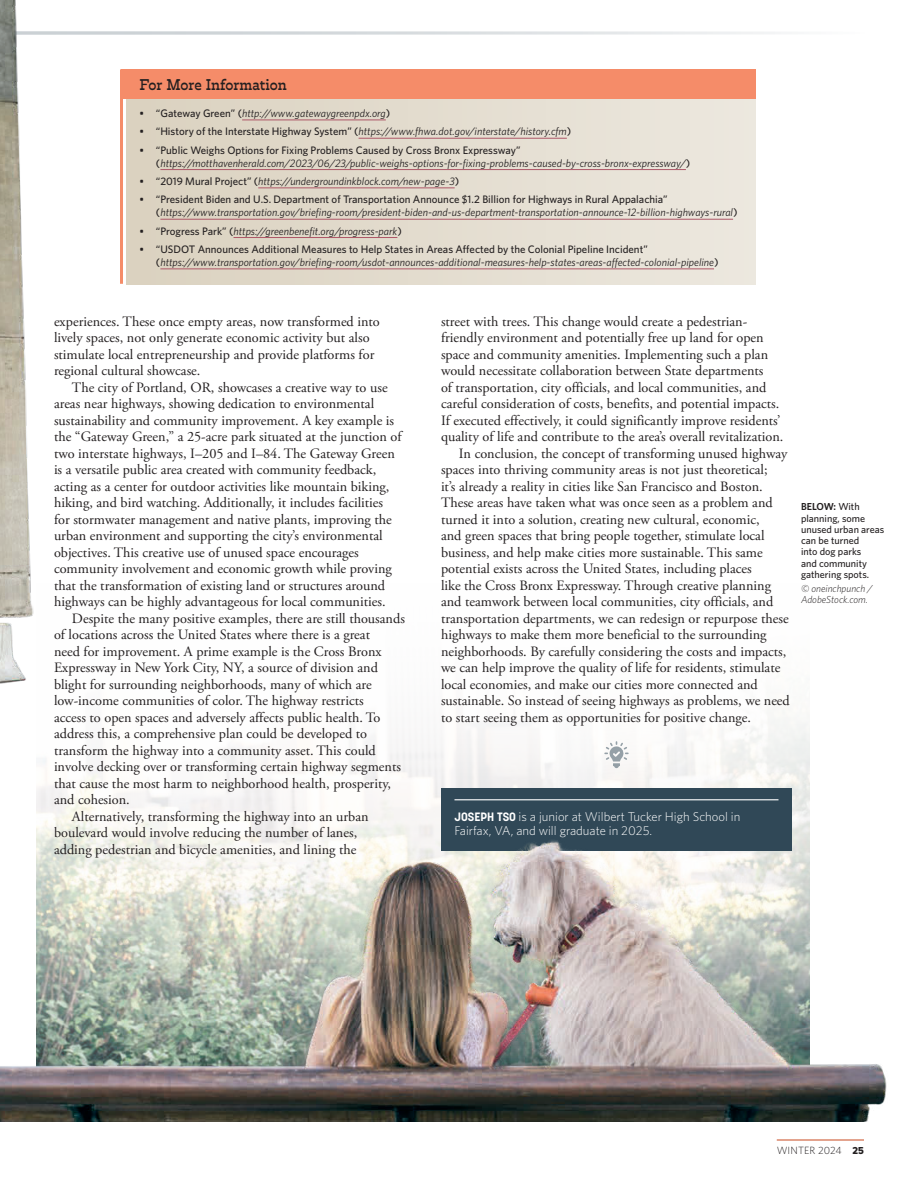
<style>
.page{position:relative;width:918px;height:1188px;background:#fff}
.page>*{position:absolute;margin:0;border:0;box-sizing:border-box;transform-origin:0 0}
.t1{font:500 15px "Trilby";color:#231f20}
.t2{font:14.25px/16.5px "Adobe Garamond Pro";color:#231f20}
.t3{font:300 12.75px/14.2px "Whitney";color:#fff}
.t4{font:italic 10.8px/13px "Whitney";color:#231f20}
.t5{font:300 10.5px "Whitney";letter-spacing:.01em;color:#231f20}
.t6{font:500 10.2px/11.2px "Whitney";color:#231f20}
.t7{font:italic 300 10.2px/11.2px "Whitney";color:#231f20}
.s1{font-weight:500;font-style:normal}
.s2{font-weight:600}
.s3{font-family:"Korolev";font-weight:700;font-size:12px}
.s4{font-family:"Proxima Nova Cond Extrabld";font-weight:400}
</style>
<div class="page">
<hr style="left:777px;top:1140px;width:87px;height:1px;background:#c8491e">
<div style="left:126px;top:69px;width:630px;height:216px;background:linear-gradient(to right,#dad0bf,#ece8df)"></div>
<div style="left:122px;top:69px;width:634px;height:30px;background:#f58c69"></div>
<hr style="left:120px;top:69px;width:3px;height:51px;background:#f58c69">
<hr style="left:120px;top:90px;width:3px;height:194px;background:#f58c69">
<hr style="left:242px;top:120px;width:144px;height:1px;background:#ad5767">
<hr style="left:359px;top:138px;width:208px;height:1px;background:#ad5767">
<hr style="left:160px;top:169px;width:526px;height:1px;background:#ad5767">
<hr style="left:258px;top:188px;width:197px;height:1px;background:#ad5767">
<hr style="left:160px;top:219px;width:573px;height:1px;background:#ad5767">
<hr style="left:234px;top:237px;width:163px;height:1px;background:#ad5767">
<hr style="left:160px;top:269px;width:554px;height:1px;background:#ad5767">
<img style="left:0;top:712px;width:887px;height:409px">
<img style="left:0;top:0;width:34px;height:750px">
<h3 class="t1" style="left:140px;top:75px;width:149px">For More Information</h3>
<p class="t4" style="left:140px;top:106px;width:252px"><span class="s1">• “Gateway Green” (</span>http://www.gatewaygreenpdx.org<span class="s1">)</span></p>
<p class="t4" style="left:140px;top:125px;width:433px"><span class="s1">• “History of the Interstate Highway System” (</span>https://www.fhwa.dot.gov/interstate/history.cfm<span class="s1">)</span></p>
<p class="t4" style="left:156px;top:143px;width:536px;text-indent:-16px"><span class="s1">• “Public Weighs Options for Fixing Problems Caused by Cross Bronx Expressway” (</span>https://motthavenherald.com/2023/06/23/public-weighs-options-for-fixing-problems-caused-by-cross-bronx-expressway/<span class="s1">)</span></p>
<p class="t4" style="left:140px;top:174px;width:321px"><span class="s1">• “2019 Mural Project” (</span>https://undergroundinkblock.com/new-page-3<span class="s1">)</span></p>
<p class="t4" style="left:156px;top:193px;width:583px;text-indent:-16px"><span class="s1">• “President Biden and U.S. Department of Transportation Announce $1.2 Billion for Highways in Rural Appalachia” (</span>https://www.transportation.gov/briefing-room/president-biden-and-us-department-transportation-announce-12-billion-highways-rural<span class="s1">)</span></p>
<p class="t4" style="left:140px;top:224px;width:264px"><span class="s1">• “Progress Park” (</span>https://greenbenefit.org/progress-park<span class="s1">)</span></p>
<p class="t4" style="left:156px;top:242px;width:564px;text-indent:-16px"><span class="s1">• “USDOT Announces Additional Measures to Help States in Areas Affected by the Colonial Pipeline Incident” (</span>https://www.transportation.gov/briefing-room/usdot-announces-additional-measures-help-states-areas-affected-colonial-pipeline<span class="s1">)</span></p>
<p class="t2" style="left:54px;top:313px;width:327px">experiences. These once empty areas, now transformed into lively spaces, not only generate economic activity but also stimulate local entrepreneurship and provide platforms for regional cultural showcase.</p>
<p class="t2" style="left:54px;top:379px;width:349px;text-indent:18px">The city of Portland, OR, showcases a creative way to use areas near highways, showing dedication to environmental sustainability and community improvement. A key example is the “Gateway Green,” a 25-acre park situated at the junction of two interstate highways, I–205 and I–84. The Gateway Green is a versatile public area created with community feedback, acting as a center for outdoor activities like mountain biking, hiking, and bird watching. Additionally, it includes facilities for stormwater management and native plants, improving the urban environment and supporting the city’s environmental objectives. This creative use of unused space encourages community involvement and economic growth while proving that the transformation of existing land or structures around highways can be highly advantageous for local communities.</p>
<p class="t2" style="left:54px;top:610px;width:352px;text-indent:18px">Despite the many positive examples, there are still thousands of locations across the United States where there is a great<br>need for improvement. A prime example is the Cross Bronx Expressway in New York City, NY, a source of division and blight for surrounding neighborhoods, many of which are low-income communities of color. The highway restricts<br>access to open spaces and adversely affects public health. To address this, a comprehensive plan could be developed to transform the highway into a community asset. This could involve decking over or transforming certain highway segments that cause the most harm to neighborhood health, prosperity, and cohesion.</p>
<p class="t2" style="left:54px;top:808px;width:316px;text-indent:18px">Alternatively, transforming the highway into an urban boulevard would involve reducing the number of lanes, adding pedestrian and bicycle amenities, and lining the</p>
<p class="t2" style="left:441px;top:313px;width:344px">street with trees. This change would create a pedestrian&shy;friendly environment and potentially free up land for open space and community amenities. Implementing such a plan would necessitate collaboration between State departments<br>of transportation, city officials, and local communities, and careful consideration of costs, benefits, and potential impacts.<br>If executed effectively, it could significantly improve residents’ quality of life and contribute to the area’s overall revitalization.</p>
<p class="t2" style="left:441px;top:445px;width:350px;text-indent:18px">In conclusion, the concept of transforming unused highway spaces into thriving community areas is not just theoretical;<br>it’s already a reality in cities like San Francisco and Boston.<br>These areas have taken what was once seen as a problem and turned it into a solution, creating new cultural, economic,<br>and green spaces that bring people together, stimulate local business, and help make cities more sustainable. This same potential exists across the United States, including places<br>like the Cross Bronx Expressway. Through creative planning and teamwork between local communities, city officials, and transportation departments, we can redesign or repurpose these highways to make them more beneficial to the surrounding neighborhoods. By carefully considering the costs and impacts, we can help improve the quality of life for residents, stimulate local economies, and make our cities more connected and sustainable. So instead of seeing highways as problems, we need to start seeing them as opportunities for positive change.</p>
<p class="t6" style="left:801px;top:501px;width:85px"><span class="s2">BELOW:</span> With planning, some unused urban areas can be turned<br>into dog parks<br>and community gathering spots.</p>
<p class="t7" style="left:801px;top:583px;width:73px">© oneinchpunch /<br>AdobeStock.com.</p>
<p class="t3" style="left:454px;top:809px;width:287px"><span class="s3">JOSEPH TSO</span> is a junior at Wilbert Tucker High School in<br>Fairfax, VA, and will graduate in 2025.</p>
<p class="t5" style="left:777px;top:1144px;width:89px">WINTER 2024 <span class="s4">25</span></p>
</div>
